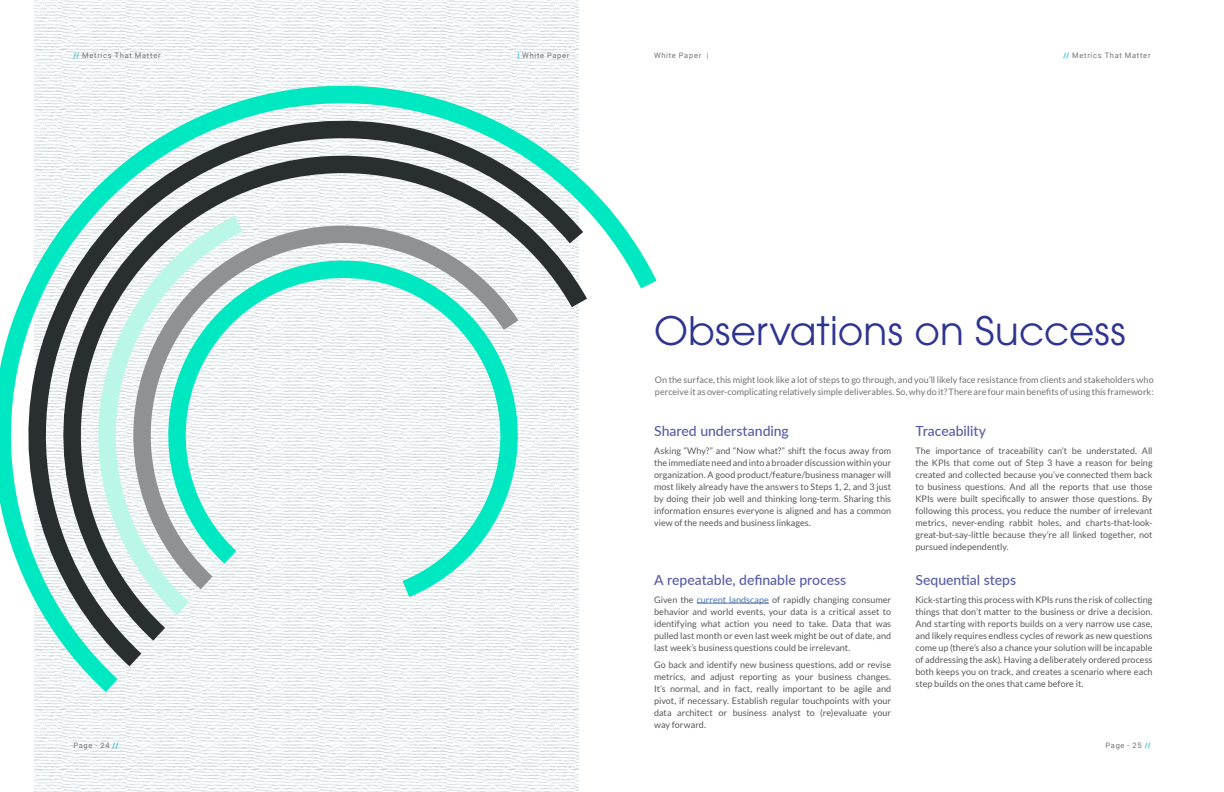
<style>
.page{position:relative;width:1224px;height:792px;background:#fff}
.page>*{position:absolute;margin:0;border:0;box-sizing:border-box;transform-origin:0 0}
.Body_Text_1{font:39px "ITC Avant Garde Pro";letter-spacing:.005em;color:#2e3590}
.Body_Text_1-2{font:500 14px "Lato";color:#585da6}
.Body_Text_1-3{font:9px/12px "Lato";color:#57585a;text-align:justify}
.Body_Text_1-4{font:9px/12px "Lato";color:#717275}
.t1{font:7.5px "Roboto";letter-spacing:.095em;color:#717275}
.s1{font-weight:700;color:#14bccc}
.s2{color:#4d72ac}
</style>
<div class="page">
<img style="left:34px;top:0;width:545px;height:792px">
<hr style="left:697px;top:603px;width:72px;height:1px;background:#4d72ac">
<svg style="left:0;top:67px;width:657px;height:625px"></svg>
<p class="t1" style="left:73px;top:51px;width:89px"><span class="s1">//</span> Metrics That Matter</p>
<p class="t1" style="left:73px;top:740px;width:47px">Page - 24 <span class="s1">//</span></p>
<p class="t1" style="left:517px;top:51px;width:54px"><span class="s1">|</span> White Paper</p>
<p class="t1" style="left:654px;top:51px;width:56px">White Paper <span class="s1">|</span></p>
<p class="t1" style="left:1063px;top:51px;width:89px"><span class="s1">//</span> Metrics That Matter</p>
<p class="Body_Text_1" style="left:654px;top:306px;width:473px">Observations on Success</p>
<p class="Body_Text_1-4" style="left:655px;top:373px;width:500px">On the surface, this might look like a lot of steps to go through, and you’ll likely face resistance from clients and stakeholders who perceive it as over-complicating relatively simple deliverables. So, why do it? There are four main benefits of using this framework:</p>
<p class="Body_Text_1-2" style="left:654px;top:421px;width:136px">Shared understanding</p>
<p class="Body_Text_1-3" style="left:654px;top:444px;width:239px">Asking “Why?” and “Now what?” shift the focus away from the immediate need and into a broader discussion within your organization. A good product/feature/business manager will most likely already have the answers to Steps 1, 2, and 3 just by doing their job well and thinking long-term. Sharing this information ensures everyone is aligned and has a common view of the needs and business linkages.</p>
<p class="Body_Text_1-2" style="left:915px;top:421px;width:72px">Traceability</p>
<p class="Body_Text_1-3" style="left:915px;top:444px;width:239px">The importance of traceability can’t be understated. All the KPIs that come out of Step 3 have a reason for being created and collected because you’ve connected them back to business questions. And all the reports that use those KPIs were built specifically to answer those questions. By following this process, you reduce the number of irrelevant metrics, never-ending rabbit holes, and charts-that-look&shy;great-but-say-little because they’re all linked together, not pursued independently.</p>
<p class="Body_Text_1-2" style="left:915px;top:570px;width:102px">Sequential steps</p>
<p class="Body_Text_1-3" style="left:915px;top:593px;width:239px">Kick-starting this process with KPIs runs the risk of collecting things that don’t matter to the business or drive a decision.<br>And starting with reports builds on a very narrow use case, and likely requires endless cycles of rework as new questions come up (there’s also a chance your solution will be incapable of addressing the ask). Having a deliberately ordered process both keeps you on track, and creates a scenario where each step builds on the ones that came before it.</p>
<p class="Body_Text_1-2" style="left:654px;top:570px;width:194px">A repeatable, definable process</p>
<p class="Body_Text_1-3" style="left:654px;top:593px;width:239px">Given the <span class="s2">current landscape</span> of rapidly changing consumer behavior and world events, your data is a critical asset to identifying what action you need to take. Data that was pulled last month or even last week might be out of date, and last week’s business questions could be irrelevant.</p>
<p class="Body_Text_1-3" style="left:654px;top:659px;width:239px">Go back and identify new business questions, add or revise metrics, and adjust reporting as your business changes.<br>It’s normal, and in fact, really important to be agile and pivot, if necessary. Establish regular touchpoints with your data architect or business analyst to (re)evaluate your way forward.</p>
<p class="t1" style="left:1106px;top:740px;width:47px">Page - 25 <span class="s1">//</span></p>
</div>
